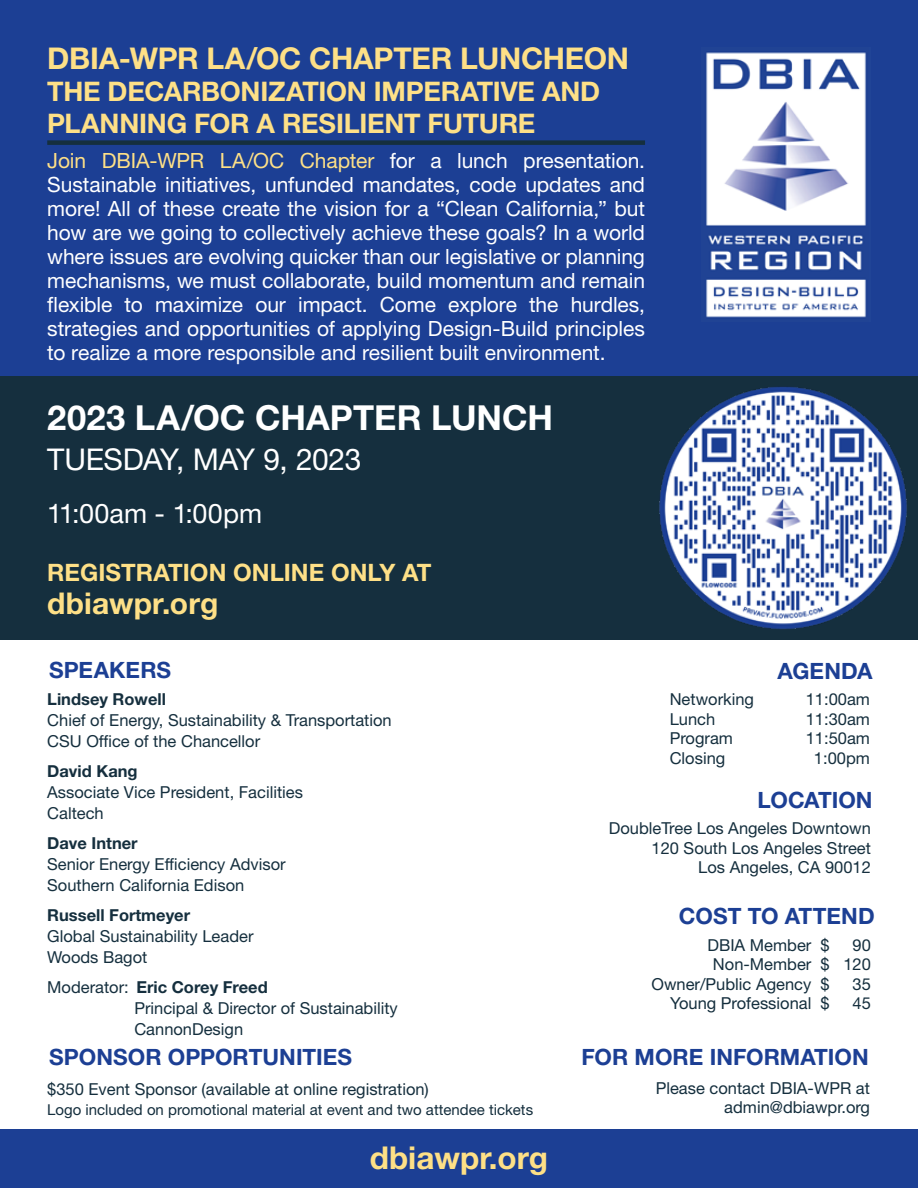
<style>
.page{position:relative;width:918px;height:1188px;background:#fff}
.page>*{position:absolute;margin:0;border:0;box-sizing:border-box;transform-origin:0 0}
.t1{font:700 34.5px "Helvetica Neue LT Std";letter-spacing:.005em;color:#fff}
.t2{font:700 31.5px "Helvetica Neue LT Std";color:#fee086}
.t3{font:700 30px "Helvetica Neue LT Std";letter-spacing:-.01em;color:#fee087}
.t4{font:30px "Helvetica Neue LT Std";letter-spacing:-.02em;color:#fff}
.t5{font:700 27px/32.4px "Helvetica Neue LT Std";letter-spacing:-.01em;color:#fee087}
.t6{font:27px "Helvetica Neue LT Std";color:#fff}
.t7{font:700 24px "Helvetica Neue LT Std";color:#fee087}
.t8{font:700 22.5px "Helvetica Neue LT Std";color:#1c3f94}
.t9{font:21px/24px "Helvetica Neue LT Std";letter-spacing:-.005em;color:#fff;text-align:justify}
.t10{font:16.5px/21px "Helvetica Neue LT Std";color:#152f3e}
.t11{font:16.5px "Helvetica Neue LT Std";color:#142e3d}
.t12{font:700 16.5px "Helvetica Neue LT Std";color:#152f3e}
.t13{font:15px "Helvetica Neue LT Std";color:#142e3d}
.s1{color:#fee087}
.s2{font-weight:700}
</style>
<div class="page">
<div style="left:0;top:0;width:918px;height:376px;background:#1c3f94"></div>
<div style="left:0;top:1129px;width:918px;height:59px;background:#1c3f94"></div>
<div style="left:0;top:376px;width:918px;height:263px;background:#152f3e"></div>
<div style="left:47px;top:140px;width:598px;height:5px;background:#152f3e"></div>
<img style="left:706px;top:52px;width:160px;height:266px">
<img style="left:659px;top:386px;width:248px;height:243px">
<h3 class="t3" style="left:47px;top:39px;width:583px">DBIA-WPR LA/OC CHAPTER LUNCHEON</h3>
<p class="t5" style="left:47px;top:75px;width:554px">THE DECARBONIZATION IMPERATIVE AND<br>PLANNING FOR A RESILIENT FUTURE</p>
<p class="t9" style="left:47px;top:149px;width:599px"><span class="s1">Join DBIA-WPR LA/OC Chapter</span> for a lunch presentation.<br>Sustainable initiatives, unfunded mandates, code updates and more! All of these create the vision for a “Clean California,” but how are we going to collectively achieve these goals? In a world where issues are evolving quicker than our legislative or planning mechanisms, we must collaborate, build momentum and remain flexible to maximize our impact. Come explore the hurdles, strategies and opportunities of applying Design-Build principles to realize a more responsible and resilient built environment.</p>
<h1 class="t1" style="left:47px;top:396px;width:507px">2023 LA/OC CHAPTER LUNCH</h1>
<h3 class="t4" style="left:47px;top:442px;width:316px">TUESDAY, MAY 9, 2023</h3>
<p class="t6" style="left:47px;top:497px;width:216px">11:00am - 1:00pm</p>
<p class="t7" style="left:47px;top:558px;width:386px">REGISTRATION ONLINE ONLY AT</p>
<h3 class="t3" style="left:47px;top:585px;width:173px">dbiawpr.org</h3>
<p class="t8" style="left:49px;top:656px;width:124px">SPEAKERS</p>
<p class="t12" style="left:47px;top:689px;width:120px">Lindsey Rowell</p>
<p class="t10" style="left:47px;top:710px;width:346px">Chief of Energy, Sustainability &amp; Transportation<br>CSU Office of the Chancellor</p>
<p class="t12" style="left:47px;top:761px;width:92px">David Kang</p>
<p class="t10" style="left:47px;top:782px;width:257px">Associate Vice President, Facilities<br>Caltech</p>
<p class="t12" style="left:47px;top:833px;width:92px">Dave Intner</p>
<p class="t10" style="left:47px;top:854px;width:240px">Senior Energy Efficiency Advisor<br>Southern California Edison</p>
<p class="t12" style="left:47px;top:905px;width:144px">Russell Fortmeyer</p>
<p class="t10" style="left:47px;top:926px;width:208px">Global Sustainability Leader<br>Woods Bagot</p>
<p class="t10" style="left:134px;top:977px;width:265px;text-indent:-87px">Moderator: <span class="s2">Eric Corey Freed<br></span>Principal &amp; Director of Sustainability<br>CannonDesign</p>
<p class="t8" style="left:49px;top:1043px;width:305px">SPONSOR OPPORTUNITIES</p>
<p class="t11" style="left:47px;top:1079px;width:383px">$350 Event Sponsor (available at online registration)</p>
<p class="t13" style="left:47px;top:1100px;width:487px">Logo included on promotional material at event and two attendee tickets</p>
<h2 class="t2" style="left:370px;top:1139px;width:180px">dbiawpr.org</h2>
<p class="t8" style="left:778px;top:657px;width:97px">AGENDA</p>
<p class="t10" style="left:670px;top:689px;width:86px">Networking</p>
<p class="t10" style="left:806px;top:689px;width:66px">11:00am</p>
<p class="t10" style="left:670px;top:708px;width:47px">Lunch</p>
<p class="t10" style="left:806px;top:708px;width:66px">11:30am</p>
<p class="t10" style="left:670px;top:728px;width:65px">Program</p>
<p class="t10" style="left:806px;top:728px;width:66px">11:50am</p>
<p class="t10" style="left:670px;top:747px;width:57px">Closing</p>
<p class="t10" style="left:814px;top:747px;width:57px">1:00pm</p>
<p class="t8" style="left:758px;top:786px;width:116px">LOCATION</p>
<p class="t10" style="left:609px;top:818px;width:264px;line-height:19.5px;text-align:right">DoubleTree Los Angeles Downtown<br>120 South Los Angeles Street<br>Los Angeles, CA 90012</p>
<p class="t8" style="left:679px;top:902px;width:197px">COST TO ATTEND</p>
<p class="t10" style="left:707px;top:934px;width:124px">DBIA Member $</p>
<p class="t10" style="left:713px;top:935px;width:160px;line-height:19.5px;text-align:right">90<br>Non-Member $ 120</p>
<p class="t11" style="left:652px;top:974px;width:180px">Owner/Public Agency $</p>
<p class="t11" style="left:853px;top:974px;width:20px">35</p>
<p class="t11" style="left:670px;top:994px;width:161px">Young Professional $</p>
<p class="t11" style="left:853px;top:994px;width:20px">45</p>
<p class="t8" style="left:582px;top:1043px;width:289px">FOR MORE INFORMATION</p>
<p class="t10" style="left:656px;top:1078px;width:216px;line-height:19.5px;text-align:right">Please contact DBIA-WPR at admin@dbiawpr.org</p>
</div>
